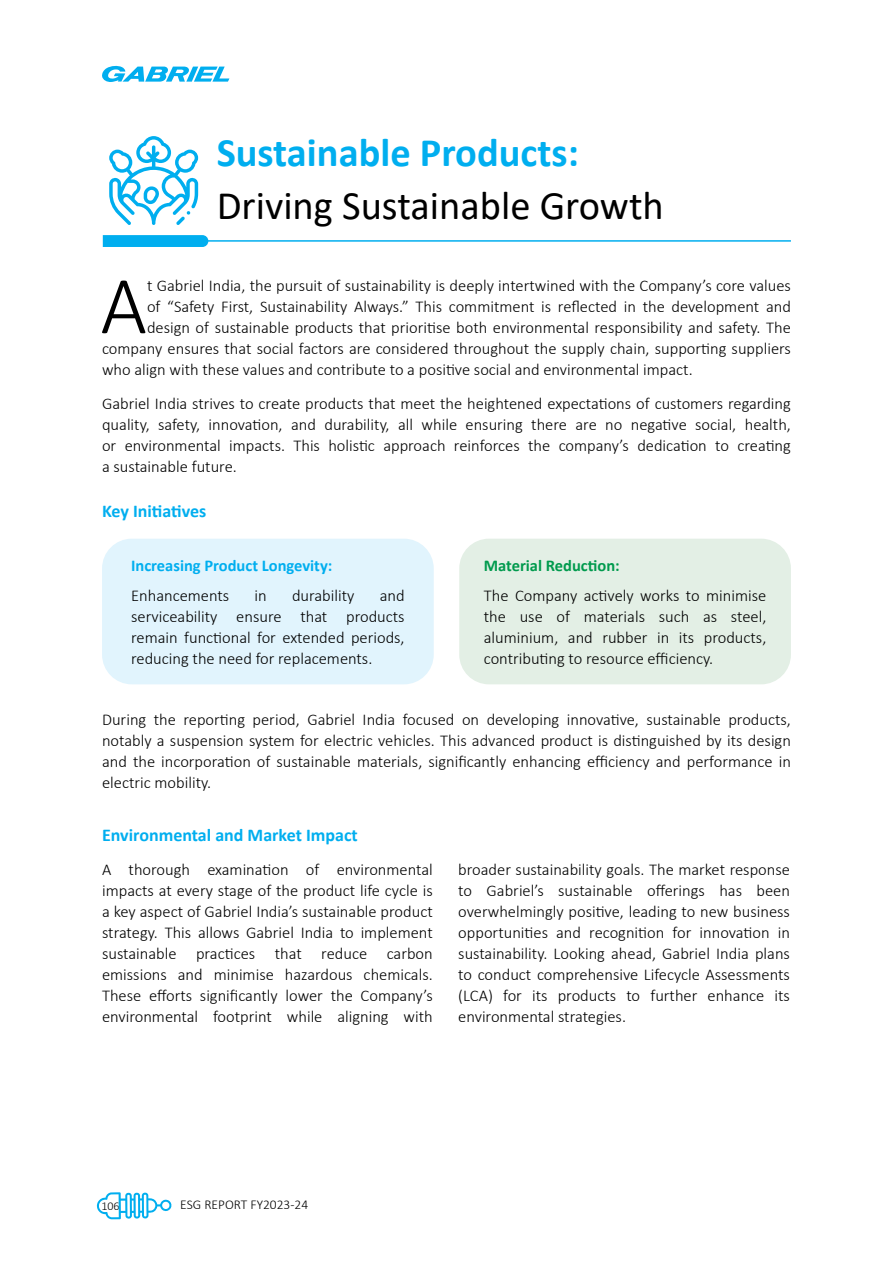
<style>
.page{position:relative;width:893px;height:1263px;background:#fff}
.page>*{position:absolute;margin:0;border:0;box-sizing:border-box;transform-origin:0 0}
.t1{font:300 82.65px "Calibri";color:#000}
.t2{font:40.5px "Calibri";color:#000}
.t3{font:700 40.5px "Calibri";color:#00aeef}
.t4{font:700 18px "Calibri";color:#00aeef}
.t5{font:300 16.5px/21px "Calibri";color:#000;text-align:justify}
.t6{font:700 16.5px "Calibri";color:#00aeef}
.t7{font:700 16.5px "Calibri";color:#009a4d}
.t8{font:300 13.5px "Calibri";color:#000}
.t9{font:300 12px "Calibri";color:#000}
</style>
<div class="page">
<svg style="left:102px;top:65px;width:127px;height:17px"></svg>
<svg style="left:97px;top:1192px;width:75px;height:27px"></svg>
<hr style="left:193px;top:240px;width:598px;height:2px;background:#00aeef">
<svg style="left:103px;top:235px;width:105px;height:12px"></svg>
<svg style="left:109px;top:136px;width:89px;height:89px"></svg>
<div style="left:102px;top:539px;width:332px;height:145px;background:#e1f4fd;border-radius:30px"></div>
<div style="left:459px;top:539px;width:332px;height:145px;background:#e3efe5;border-radius:30px"></div>
<h2 class="t3" style="left:217px;top:124px;width:364px">Sustainable Products:</h2>
<h2 class="t2" style="left:217px;top:177px;width:449px">Driving Sustainable Growth</h2>
<h1 class="t1" style="left:100px;top:254px;width:48px">A</h1>
<p class="t5" style="left:147px;top:275px;width:645px">t Gabriel India, the pursuit of sustainability is deeply intertwined with the Company’s core values</p>
<p class="t5" style="left:147px;top:296px;width:645px">of “Safety First, Sustainability Always.” This commitment is reflected in the development and</p>
<p class="t5" style="left:147px;top:317px;width:645px">design of sustainable products that prioritise both environmental responsibility and safety. The</p>
<p class="t5" style="left:102px;top:338px;width:690px">company ensures that social factors are considered throughout the supply chain, supporting suppliers</p>
<p class="t5" style="left:102px;top:359px;width:592px">who align with these values and contribute to a positive social and environmental impact.</p>
<p class="t5" style="left:102px;top:393px;width:690px">Gabriel India strives to create products that meet the heightened expectations of customers regarding quality, safety, innovation, and durability, all while ensuring there are no negative social, health, or environmental impacts. This holistic approach reinforces the company’s dedication to creating a sustainable future.</p>
<p class="t4" style="left:102px;top:498px;width:106px">Key Initiatives</p>
<p class="t6" style="left:131px;top:554px;width:203px">Increasing Product Longevity:</p>
<p class="t5" style="left:131px;top:585px;width:100px">Enhancements</p>
<p class="t5" style="left:255px;top:585px;width:14px">in</p>
<p class="t5" style="left:292px;top:585px;width:64px">durability</p>
<p class="t5" style="left:131px;top:585px;width:275px;text-indent:249px">and serviceability ensure that products remain functional for extended periods, reducing the need for replacements.</p>
<p class="t7" style="left:484px;top:554px;width:137px">Material Reduction:</p>
<p class="t5" style="left:484px;top:585px;width:284px">The Company actively works to minimise the use of materials such as steel, aluminium, and rubber in its products, contributing to resource efficiency.</p>
<p class="t5" style="left:102px;top:709px;width:690px">During the reporting period, Gabriel India focused on developing innovative, sustainable products, notably a suspension system for electric vehicles. This advanced product is distinguished by its design and the incorporation of sustainable materials, significantly enhancing efficiency and performance in electric mobility.</p>
<p class="t4" style="left:102px;top:823px;width:257px">Environmental and Market Impact</p>
<p class="t5" style="left:102px;top:858px;width:332px">A thorough examination of environmental impacts at every stage of the product life cycle is a key aspect of Gabriel India’s sustainable product strategy. This allows Gabriel India to implement sustainable practices that reduce carbon emissions and minimise hazardous chemicals.<br>These efforts significantly lower the Company’s environmental footprint while aligning with</p>
<p class="t5" style="left:458px;top:858px;width:333px">broader sustainability goals. The market response to Gabriel’s sustainable offerings has been overwhelmingly positive, leading to new business opportunities and recognition for innovation in sustainability. Looking ahead, Gabriel India plans to conduct comprehensive Lifecycle Assessments (LCA) for its products to further enhance its environmental strategies.</p>
<p class="t9" style="left:101px;top:1198px;width:20px">106</p>
<p class="t8" style="left:180px;top:1196px;width:129px">ESG REPORT FY2023-24</p>
</div>
